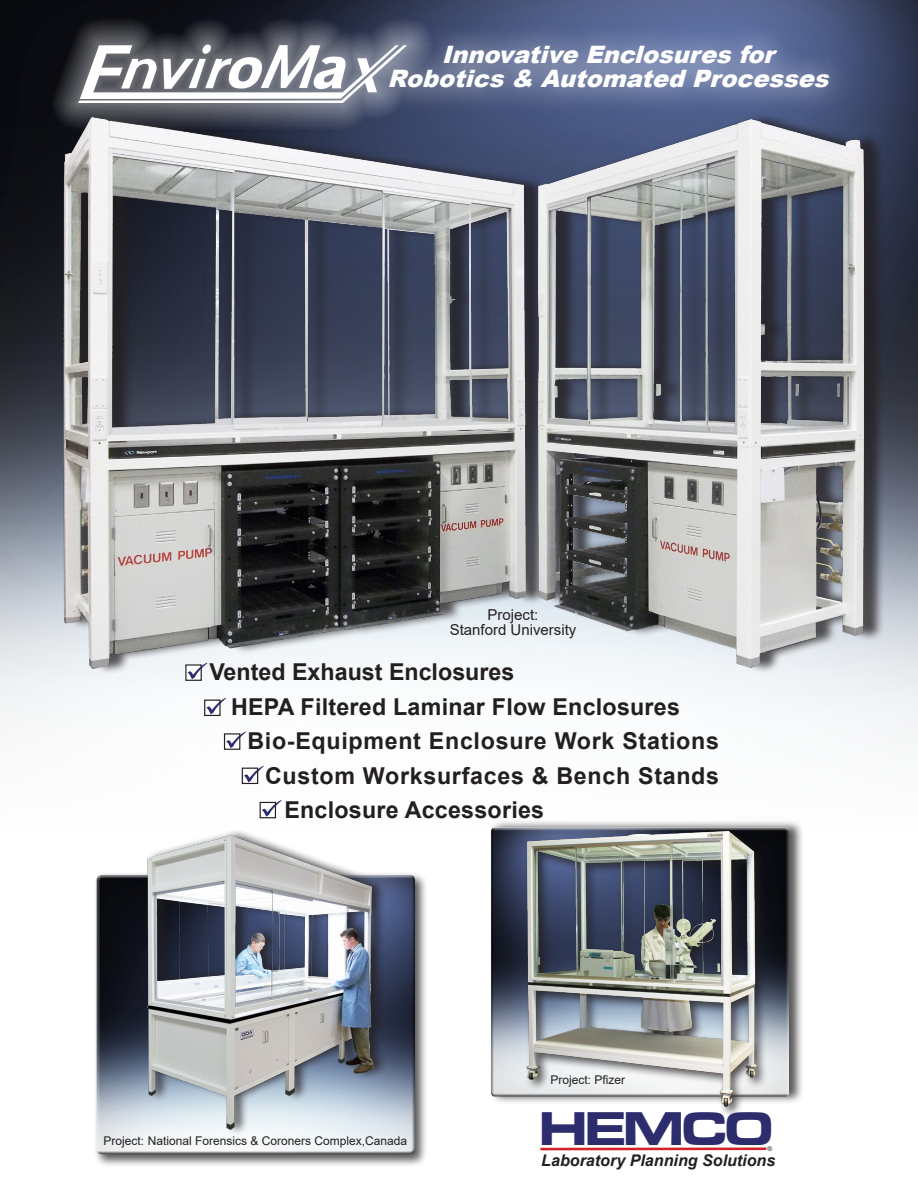
<style>
.page{position:relative;width:918px;height:1188px;background:#fff}
.page>*{position:absolute;margin:0;border:0;box-sizing:border-box;transform-origin:0 0}
.Fume_Hood_Features_List{font:48.9px "Eurostar Black Extended";letter-spacing:-.11em;color:#2d2d6e}
.t1{font:italic 900 24px "Arial";color:#fff}
.Fume_Hood_Features_List-2{font:700 23.25px "Arial";letter-spacing:.01em;color:#231f20}
.Fume_Hood_Features_List-3{font:700 23.25px "Arial";letter-spacing:.03em;color:#231f20}
.t2{font:italic 700 16.05px "Arial";color:#231f20}
.t3{font:15px "Arial";color:#231f20}
.t4{font:12px "Arial";color:#231f20}
.t5{font:6.45px "Arial";color:#231f20}
</style>
<div class="page">
<img style="left:0;top:0;width:918px;height:819px">
<img style="left:44px;top:106px;width:831px;height:566px">
<svg style="left:187px;top:663px;width:20px;height:16px"></svg>
<div style="left:185px;top:664px;width:17px;height:17px;border:1px solid #231f20"></div>
<svg style="left:206px;top:698px;width:20px;height:16px"></svg>
<div style="left:204px;top:700px;width:17px;height:16px;border:1px solid #231f20"></div>
<svg style="left:226px;top:732px;width:20px;height:16px"></svg>
<div style="left:224px;top:733px;width:16px;height:17px;border:1px solid #231f20"></div>
<svg style="left:244px;top:766px;width:20px;height:16px"></svg>
<div style="left:242px;top:768px;width:16px;height:16px;border:1px solid #231f20"></div>
<svg style="left:262px;top:800px;width:20px;height:17px"></svg>
<div style="left:260px;top:802px;width:16px;height:16px;border:1px solid #231f20"></div>
<div style="left:366px;top:21px;width:486px;height:91px;background:#fff;opacity:.75"></div>
<div style="left:51px;top:17px;width:383px;height:113px;background:#fff;opacity:.8"></div>
<svg style="left:78px;top:45px;width:329px;height:58px"></svg>
<div style="left:490px;top:819px;width:314px;height:285px;background:#231f20;opacity:.75"></div>
<div style="left:490px;top:827px;width:300px;height:271px;background:#231f20;opacity:.75"></div>
<img style="left:516px;top:814px;width:255px;height:300px">
<div style="left:93px;top:871px;width:335px;height:296px;background:#231f20;opacity:.75"></div>
<div style="left:95px;top:875px;width:323px;height:280px;background:#231f20;opacity:.75"></div>
<img style="left:137px;top:831px;width:250px;height:307px">
<hr style="left:540px;top:1148px;width:226px;height:2px;background:#d1232a">
<p class="t1" style="left:442px;top:37px;width:343px">InnovativeEnclosuresfor</p>
<p class="t1" style="left:388px;top:61px;width:451px">Robotics&amp; AutomatedProcesses</p>
<p class="t3" style="left:488px;top:604px;width:52px">Project:</p>
<p class="t3" style="left:450px;top:619px;width:128px">Stanford University</p>
<p class="Fume_Hood_Features_List-2" style="left:209px;top:656px;width:306px">Vented Exhaust Enclosures</p>
<p class="Fume_Hood_Features_List-2" style="left:231px;top:690px;width:450px">HEPA Filtered Laminar Flow Enclosures</p>
<p class="Fume_Hood_Features_List-3" style="left:247px;top:725px;width:473px">Bio-Equipment Enclosure Work Stations</p>
<p class="Fume_Hood_Features_List-3" style="left:265px;top:759px;width:456px">Custom Worksurfaces &amp; Bench Stands</p>
<p class="Fume_Hood_Features_List-2" style="left:284px;top:794px;width:261px">Enclosure Accessories</p>
<p class="t4" style="left:104px;top:1133px;width:305px">Project: National Forensics &amp; Coroners Complex,Canada</p>
<p class="t4" style="left:550px;top:1072px;width:76px">Project: Pfizer</p>
<p class="Fume_Hood_Features_List" style="left:538px;top:1098px;width:238px">HEMCO</p>
<p class="t2" style="left:541px;top:1150px;width:236px">Laboratory Planning Solutions</p>
<p class="t5" style="left:768px;top:1144px;width:6px">®</p>
</div>
